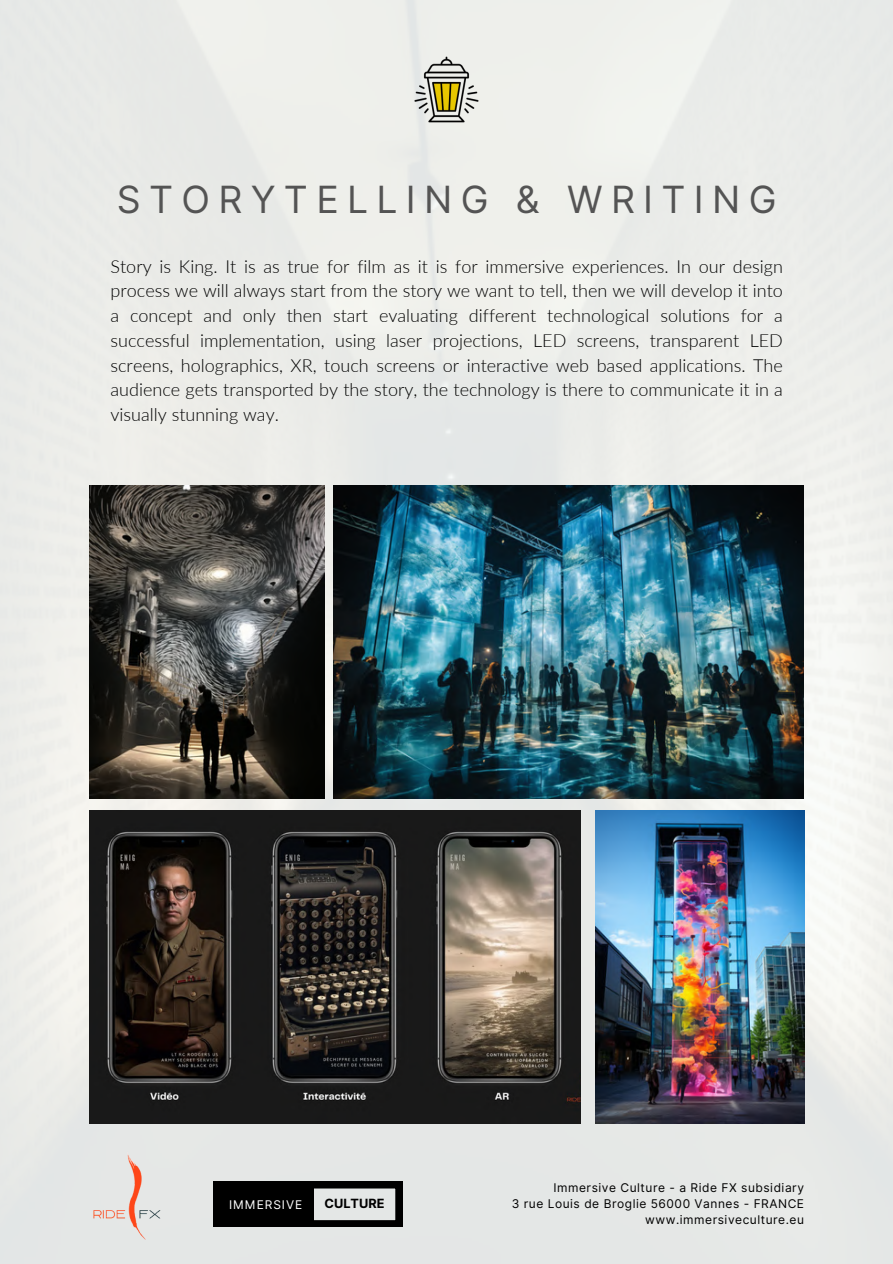
<style>
.page{position:relative;width:893px;height:1264px;background:#fff}
.page>*{position:absolute;margin:0;border:0;box-sizing:border-box;transform-origin:0 0}
.t1{font:37.5px "Inter";letter-spacing:.22em;color:#545454}
.t2{font:300 18px/24.8px "Lato";color:#000;text-align:justify}
.t3{font:700 12.75px "Inter";color:#000}
.t4{font:12px "Inter";letter-spacing:.045em;color:#000}
.t5{font:12px "Inter";letter-spacing:.075em;color:#fff}
</style>
<div class="page">
<img style="left:0;top:0;width:892px;height:1263px">
<img style="left:334px;top:485px;width:469px;height:313px">
<img style="left:89px;top:485px;width:235px;height:313px">
<img style="left:595px;top:810px;width:209px;height:313px">
<img style="left:89px;top:810px;width:491px;height:313px">
<img style="left:405px;top:48px;width:82px;height:82px">
<svg style="left:213px;top:1181px;width:189px;height:45px;background:#757776"></svg>
<div style="left:218px;top:1185px;width:95px;height:37px;background:#000"></div>
<img style="left:79px;top:1145px;width:101px;height:102px">
<p class="t1" style="left:117px;top:177px;width:661px">STORYTELLING &amp; WRITING</p>
<h1 class="t2" style="left:110px;top:253px;width:674px">Story is King. It is as true for film as it is for immersive experiences. In our design process we will always start from the story we want to tell, then we will develop it into a concept and only then start evaluating different technological solutions for a successful implementation, using laser projections, LED screens, transparent LED screens, holographics, XR, touch screens or interactive web based applications. The audience gets transported by the story, the technology is there to communicate it in a visually stunning way.</h1>
<p class="t5" style="left:229px;top:1196px;width:75px">IMMERSIVE</p>
<p class="t3" style="left:324px;top:1196px;width:61px">CULTURE</p>
<p class="t4" style="left:553px;top:1180px;width:252px">Immersive Culture - a Ride FX subsidiary</p>
<h4 class="t4" style="left:511px;top:1196px;width:294px">3 rue Louis de Broglie 56000 Vannes - FRANCE</h4>
<h3 class="t4" style="left:645px;top:1212px;width:160px">www.immersiveculture.eu</h3>
</div>
